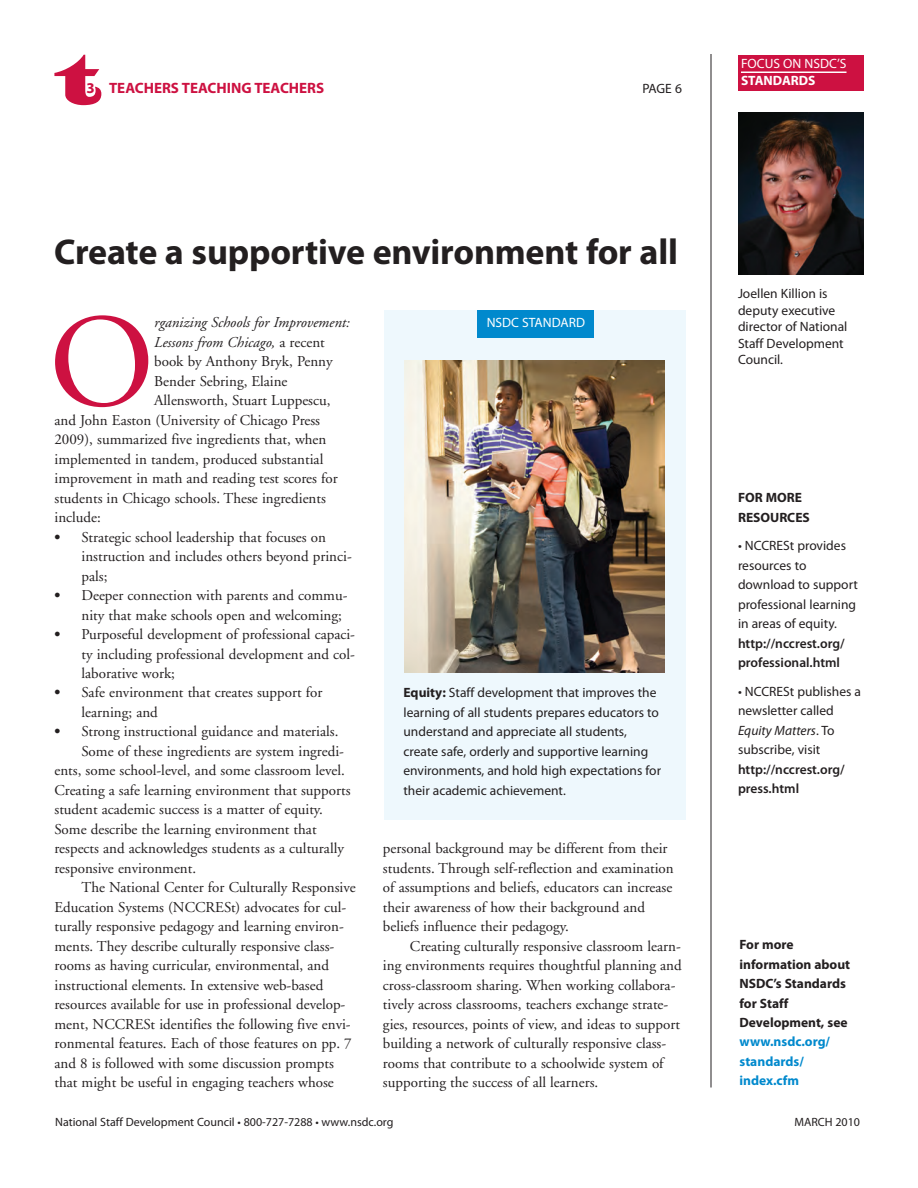
<style>
.page{position:relative;width:918px;height:1188px;background:#fff}
.page>*{position:absolute;margin:0;border:0;box-sizing:border-box;transform-origin:0 0}
.t1{font:132.6px "Adobe Garamond";color:#cd1141}
.t2{font:72px "Latin Wide";color:#cd1141}
.t3{font:700 36px "Myriad Pro";letter-spacing:-.005em;color:#231f20}
.t4{font:15px/19.5px "Adobe Garamond";color:#231f20}
.t5{font:italic 15px "Adobe Garamond";color:#231f20}
.t6{font:700 15px "Myriad Pro";color:#cd1141}
.t7{font:13.5px/19.5px "Myriad Pro";color:#231f20}
.t8{font:700 13.5px/19.5px "Myriad Pro";color:#231f20}
.t9{font:600 13.5px/19.5px "Myriad Pro";color:#231f20}
.t10{font:700 13.5px/19.5px "Myriad Pro";color:#0089cd}
.t11{font:13.5px "Myriad Pro";color:#fff}
.t12{font:700 13.5px "Myriad Pro";color:#fff}
.t13{font:12px "Myriad Pro";color:#231f20}
.s1{font-style:normal}
.s2{font-weight:700}
.s3{font-style:italic}
</style>
<div class="page">
<div style="left:738px;top:55px;width:126px;height:36px;background:#cd1141"></div>
<hr style="left:741px;top:72px;width:106px;height:1px;background:#fff">
<img style="left:738px;top:112px;width:126px;height:162px">
<div style="left:385px;top:310px;width:301px;height:510px;background:#eef8fd"></div>
<img style="left:405px;top:360px;width:259px;height:312px">
<hr style="left:711px;top:54px;width:1px;height:1034px;background:#231f20">
<div style="left:477px;top:310px;width:117px;height:28px;background:#0089cd"></div>
<h2 class="t2" style="left:57px;top:37px;width:47px">t</h2>
<p class="t6" style="left:86px;top:83px;width:239px">3 TEACHERS TEACHING TEACHERS</p>
<p class="t7" style="left:642px;top:80px;width:41px">PAGE 6</p>
<h3 class="t3" style="left:54px;top:239px;width:625px">Create a supportive environment for all</h3>
<p class="t11" style="left:741px;top:59px;width:107px">FOCUS ON NSDC’S</p>
<p class="t12" style="left:741px;top:75px;width:76px">STANDARDS</p>
<h1 class="t1" style="left:49px;top:310px;width:107px">O</h1>
<p class="t5" style="left:154px;top:316px;width:197px">rganizing Schools for Improvement:</p>
<p class="t5" style="left:154px;top:336px;width:172px">Lessons from Chicago, <span class="s1">a recent</span></p>
<p class="t4" style="left:154px;top:353px;width:180px">book by Anthony Bryk, Penny</p>
<p class="t4" style="left:154px;top:372px;width:135px">Bender Sebring, Elaine</p>
<p class="t4" style="left:154px;top:392px;width:178px">Allensworth, Stuart Luppescu,</p>
<p class="t4" style="left:54px;top:411px;width:267px">and John Easton (University of Chicago Press</p>
<p class="t4" style="left:54px;top:431px;width:273px">2009), summarized five ingredients that, when</p>
<p class="t4" style="left:54px;top:450px;width:270px">implemented in tandem, produced substantial</p>
<p class="t4" style="left:54px;top:470px;width:285px">improvement in math and reading test scores for</p>
<p class="t4" style="left:54px;top:489px;width:273px">students in Chicago schools. These ingredients</p>
<p class="t4" style="left:54px;top:509px;width:48px">include:</p>
<p class="t4" style="left:81px;top:528px;width:272px;text-indent:-27px"><span class="s2">•</span> Strategic school leadership that focuses on instruction and includes others beyond princi&shy;pals;</p>
<p class="t4" style="left:81px;top:587px;width:267px;text-indent:-27px"><span class="s2">•</span> Deeper connection with parents and commu&shy;nity that make schools open and welcoming;</p>
<p class="t4" style="left:81px;top:626px;width:275px;text-align:justify;text-indent:-27px"><span class="s2">•</span> Purposeful development of professional capaci&shy;ty including professional development and col&shy;laborative work;</p>
<p class="t4" style="left:81px;top:684px;width:243px;text-indent:-27px"><span class="s2">•</span> Safe environment that creates support for learning; and</p>
<p class="t4" style="left:54px;top:723px;width:286px"><span class="s2">•</span> Strong instructional guidance and materials.</p>
<p class="t4" style="left:81px;top:743px;width:264px">Some of these ingredients are system ingredi-</p>
<p class="t4" style="left:54px;top:762px;width:292px">ents, some school-level, and some classroom level.</p>
<p class="t4" style="left:54px;top:782px;width:298px">Creating a safe learning environment that supports</p>
<p class="t4" style="left:54px;top:801px;width:270px">student academic success is a matter of equity.</p>
<p class="t4" style="left:54px;top:821px;width:264px">Some describe the learning environment that</p>
<p class="t4" style="left:54px;top:840px;width:291px">respects and acknowledges students as a culturally</p>
<p class="t4" style="left:54px;top:860px;width:143px">responsive environment.</p>
<p class="t4" style="left:81px;top:879px;width:276px">The National Center for Culturally Responsive</p>
<p class="t4" style="left:54px;top:899px;width:293px">Education Systems (NCCRESt) advocates for cul-</p>
<p class="t4" style="left:54px;top:918px;width:291px">turally responsive pedagogy and learning environ-</p>
<p class="t4" style="left:54px;top:938px;width:281px">ments. They describe culturally responsive class-</p>
<p class="t4" style="left:54px;top:957px;width:276px">rooms as having curricular, environmental, and</p>
<p class="t4" style="left:54px;top:977px;width:270px">instructional elements. In extensive web-based</p>
<p class="t4" style="left:54px;top:996px;width:292px">resources available for use in professional develop-</p>
<p class="t4" style="left:54px;top:1016px;width:298px">ment, NCCRESt identifies the following five envi-</p>
<p class="t4" style="left:54px;top:1035px;width:299px">ronmental features. Each of those features on pp. 7</p>
<p class="t4" style="left:54px;top:1055px;width:281px">and 8 is followed with some discussion prompts</p>
<p class="t4" style="left:54px;top:1074px;width:281px">that might be useful in engaging teachers whose</p>
<p class="t11" style="left:487px;top:318px;width:100px">NSDC STANDARD</p>
<p class="t7" style="left:404px;top:684px;width:259px"><span class="s2">Equity:</span> Staff development that improves the learning of all students prepares educators to understand and appreciate all students, create safe, orderly and supportive learning environments, and hold high expectations for their academic achievement.</p>
<p class="t7" style="left:738px;top:287px;width:111px;line-height:16.5px">Joellen Killion is deputy executive director of National<br>Staff Development<br>Council.</p>
<p class="t8" style="left:738px;top:489px;width:73px">FOR MORE<br>RESOURCES</p>
<p class="t7" style="left:738px;top:537px;width:121px">• NCCRESt provides resources to download to support professional learning in areas of equity.</p>
<p class="t9" style="left:738px;top:634px;width:108px">http://nccrest.org/ professional.html</p>
<p class="t7" style="left:738px;top:682px;width:125px">• NCCRESt publishes a newsletter called<br><span class="s3">Equity Matters</span>. To subscribe, visit</p>
<p class="t9" style="left:738px;top:760px;width:108px">http://nccrest.org/ press.html</p>
<p class="t4" style="left:383px;top:840px;width:292px">personal background may be different from their students. Through self-reflection and examination of assumptions and beliefs, educators can increase their awareness of how their background and beliefs influence their pedagogy.</p>
<p class="t4" style="left:383px;top:938px;width:300px;text-indent:27px">Creating culturally responsive classroom learn&shy;ing environments requires thoughtful planning and cross-classroom sharing. When working collabora&shy;tively across classrooms, teachers exchange strate&shy;gies, resources, points of view, and ideas to support building a network of culturally responsive class&shy;rooms that contribute to a schoolwide system of supporting the success of all learners.</p>
<p class="t8" style="left:740px;top:936px;width:112px">For more information about<br>NSDC’s Standards for Staff<br>Development, see</p>
<p class="t10" style="left:740px;top:1033px;width:92px">www.nsdc.org/ standards/ index.cfm</p>
<p class="t13" style="left:55px;top:1118px;width:340px">National Staff Development Council • 800-727-7288 • www.nsdc.org</p>
<p class="t13" style="left:794px;top:1118px;width:67px">MARCH 2010</p>
</div>
